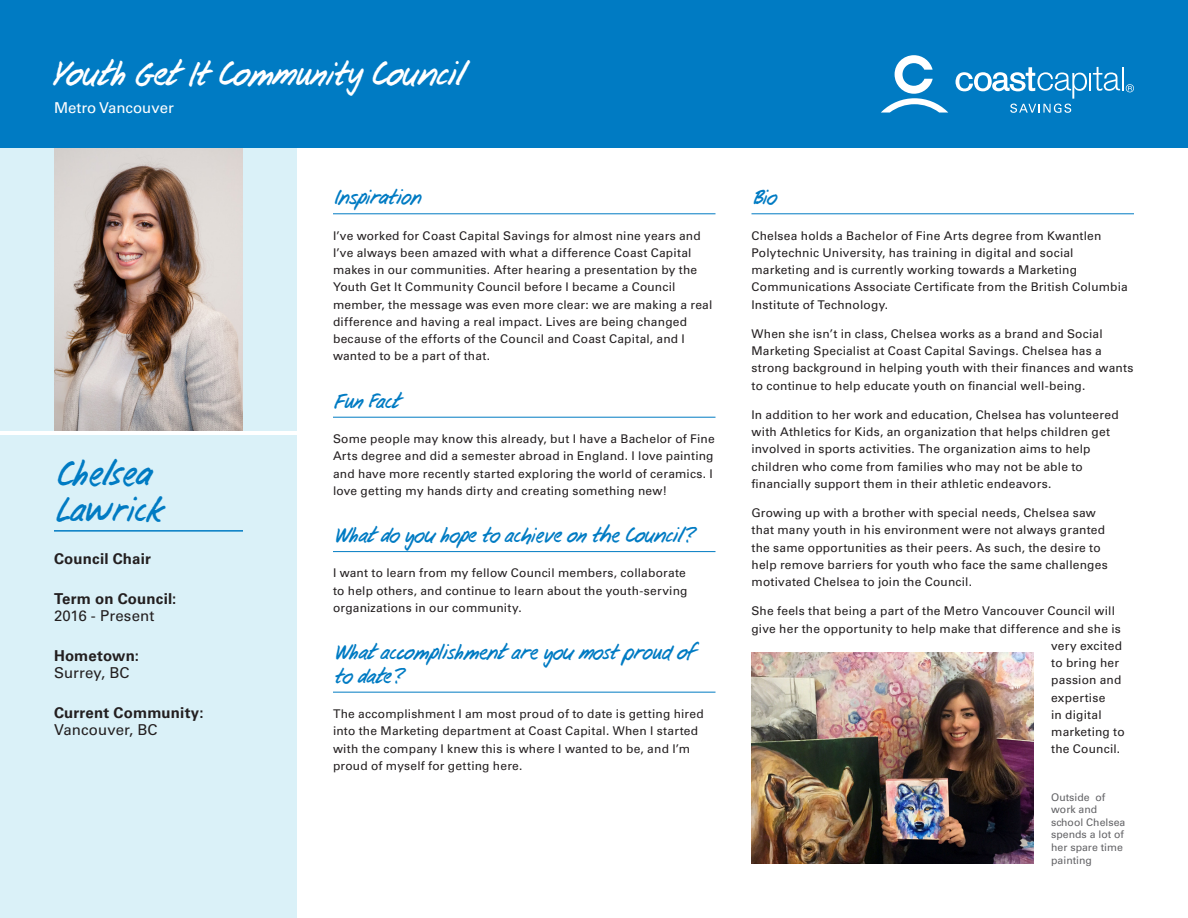
<style>
.page{position:relative;width:1188px;height:918px;background:#fff}
.page>*{position:absolute;margin:0;border:0;box-sizing:border-box;transform-origin:0 0}
.Name_Text{font:33px/36px "Coast User Friendly";color:#007bc3}
.t1{font:31.5px "Coast User Friendly";color:#fff}
.Body_Headers{font:19.5px/23.4px "Coast User Friendly";color:#007bc3}
.Side_Bar_Text{font:700 15px/17.2px "Univers LT Std";letter-spacing:.01em;color:#231f20}
.t2{font:15px "Univers LT Std";color:#fff}
.Body_Text{font:12px/17.2px "Univers LT Std";letter-spacing:.015em;color:#231f20}
.Photo_Caption{font:10.5px/12.6px "Univers LT Std";color:#636366}
.s1{font-weight:400}
</style>
<div class="page">
<div style="left:0;top:148px;width:297px;height:770px;background:#daf1f8"></div>
<div style="left:0;top:0;width:1188px;height:148px;background:#007bc3"></div>
<hr style="left:1122px;top:67px;width:2px;height:23px;background:#fff">
<svg style="left:956px;top:67px;width:164px;height:46px"></svg>
<svg style="left:881px;top:55px;width:67px;height:58px"></svg>
<svg style="left:1126px;top:84px;width:8px;height:8px"></svg>
<img style="left:54px;top:148px;width:189px;height:283px">
<hr style="left:333px;top:213px;width:383px;height:1px;background:#007bc3">
<hr style="left:333px;top:417px;width:383px;height:1px;background:#007bc3">
<hr style="left:333px;top:551px;width:383px;height:1px;background:#007bc3">
<hr style="left:333px;top:692px;width:383px;height:1px;background:#007bc3">
<hr style="left:752px;top:213px;width:382px;height:1px;background:#007bc3">
<hr style="left:0;top:431px;width:298px;height:3px;background:#fff">
<hr style="left:54px;top:530px;width:189px;height:2px;background:#007bc3">
<img style="left:752px;top:652px;width:281px;height:212px">
<h2 class="t1" style="left:50px;top:53px;width:413px">Youth Get It Community Council</h2>
<p class="t2" style="left:54px;top:98px;width:121px">Metro Vancouver</p>
<p class="Name_Text" style="left:54px;top:458px;width:111px">Chelsea<br>Lawrick</p>
<p class="Side_Bar_Text" style="left:54px;top:551px;width:98px">Council Chair</p>
<p class="Side_Bar_Text" style="left:54px;top:590px;width:124px">Term on Council:<br><span class="s1">2016 - Present</span></p>
<p class="Side_Bar_Text" style="left:54px;top:647px;width:87px">Hometown:<br><span class="s1">Surrey, BC</span></p>
<p class="Side_Bar_Text" style="left:54px;top:704px;width:151px">Current Community:<br><span class="s1">Vancouver, BC</span></p>
<p class="Body_Headers" style="left:333px;top:187px;width:89px">Inspiration</p>
<p class="Body_Text" style="left:333px;top:227px;width:381px">I’ve worked for Coast Capital Savings for almost nine years and I’ve always been amazed with what a difference Coast Capital makes in our communities. After hearing a presentation by the Youth Get It Community Council before I became a Council member, the message was even more clear: we are making a real difference and having a real impact. Lives are being changed because of the efforts of the Council and Coast Capital, and I wanted to be a part of that.</p>
<p class="Body_Headers" style="left:333px;top:391px;width:68px">Fun Fact</p>
<p class="Body_Text" style="left:333px;top:430px;width:383px">Some people may know this already, but I have a Bachelor of Fine Arts degree and did a semester abroad in England. I love painting and have more recently started exploring the world of ceramics. I love getting my hands dirty and creating something new!</p>
<p class="Body_Headers" style="left:333px;top:525px;width:360px">What do you hope to achieve on the Council?</p>
<p class="Body_Text" style="left:333px;top:565px;width:356px">I want to learn from my fellow Council members, collaborate to help others, and continue to learn about the youth-serving organizations in our community.</p>
<p class="Body_Headers" style="left:333px;top:642px;width:362px">What accomplishment are you most proud of to date?</p>
<p class="Body_Text" style="left:333px;top:705px;width:372px">The accomplishment I am most proud of to date is getting hired into the Marketing department at Coast Capital. When I started with the company I knew this is where I wanted to be, and I’m proud of myself for getting here.</p>
<p class="Body_Headers" style="left:752px;top:187px;width:26px">Bio</p>
<p class="Body_Text" style="left:752px;top:227px;width:378px">Chelsea holds a Bachelor of Fine Arts degree from Kwantlen Polytechnic University, has training in digital and social marketing and is currently working towards a Marketing Communications Associate Certificate from the British Columbia Institute of Technology.</p>
<p class="Body_Text" style="left:752px;top:325px;width:384px">When she isn’t in class, Chelsea works as a brand and Social Marketing Specialist at Coast Capital Savings. Chelsea has a strong background in helping youth with their finances and wants to continue to help educate youth on financial well-being.</p>
<p class="Body_Text" style="left:752px;top:406px;width:369px">In addition to her work and education, Chelsea has volunteered with Athletics for Kids, an organization that helps children get involved in sports activities. The organization aims to help children who come from families who may not be able to financially support them in their athletic endeavors.</p>
<p class="Body_Text" style="left:752px;top:504px;width:358px">Growing up with a brother with special needs, Chelsea saw that many youth in his environment were not always granted the same opportunities as their peers. As such, the desire to help remove barriers for youth who face the same challenges motivated Chelsea to join the Council.</p>
<p class="Body_Text" style="left:752px;top:603px;width:365px">She feels that being a part of the Metro Vancouver Council will</p>
<p class="Body_Text" style="left:752px;top:620px;width:371px">give her the opportunity to help make that difference and she is</p>
<p class="Body_Text" style="left:1051px;top:637px;width:72px">very excited</p>
<p class="Body_Text" style="left:1051px;top:654px;width:69px">to bring her</p>
<p class="Body_Text" style="left:1051px;top:672px;width:72px">passion and</p>
<p class="Body_Text" style="left:1051px;top:689px;width:56px">expertise</p>
<p class="Body_Text" style="left:1051px;top:706px;width:52px">in digital</p>
<p class="Body_Text" style="left:1051px;top:723px;width:75px">marketing to</p>
<p class="Body_Text" style="left:1051px;top:741px;width:71px">the Council.</p>
<p class="Photo_Caption" style="left:1051px;top:791px;width:76px">Outside of work and school Chelsea spends a lot of her spare time painting</p>
</div>
